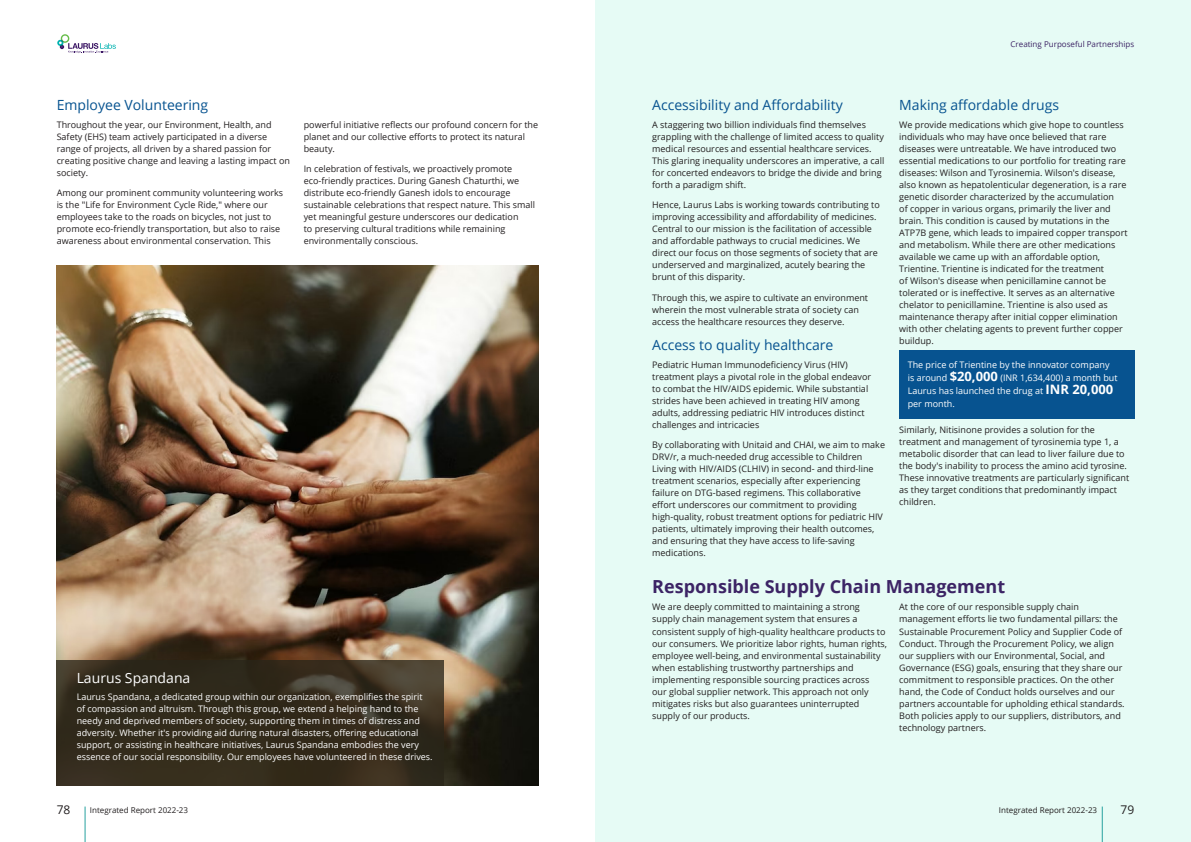
<style>
.page{position:relative;width:1191px;height:842px;background:#fff}
.page>*{position:absolute;margin:0;border:0;box-sizing:border-box;transform-origin:0 0}
.Sub_Heading{font:700 18px "Open Sans";color:#3c2465}
.Sub_Sub_Head{font:14px "Open Sans";color:#075390}
.Sub_Sub_Head-2{font:14px "Open Sans";color:#fff}
.t1{font:12px "Open Sans";color:#231f20}
.Body{font:9px/12px "Open Sans";color:#231f20}
.Body-2{font:9px/12px "Open Sans";color:#fff}
.t2{font:8px "Open Sans";color:#231f20}
.t3{font:8px "Open Sans";color:#3c2465}
.s1{font-weight:700;font-size:13px}
</style>
<div class="page">
<div style="left:595px;top:0;width:596px;height:842px;background:#e6fbf5"></div>
<img style="left:57px;top:265px;width:482px;height:520px">
<svg style="left:57px;top:660px;width:387px;height:125px;background:#342c1d"></svg>
<div style="left:899px;top:350px;width:235px;height:68px;background:#075390"></div>
<svg style="left:57px;top:34px;width:59px;height:19px"></svg>
<hr style="left:85px;top:806px;width:1px;height:36px;background:#27a19f">
<hr style="left:1102px;top:806px;width:1px;height:36px;background:#27a19f">
<p class="Sub_Sub_Head" style="left:57px;top:95px;width:153px">Employee Volunteering</p>
<p class="Body" style="left:57px;top:118px;width:235px">Throughout the year, our Environment, Health, and Safety (EHS) team actively participated in a diverse range of projects, all driven by a shared passion for creating positive change and leaving a lasting impact on society.</p>
<p class="Body" style="left:57px;top:187px;width:228px">Among our prominent community volunteering works is the "Life for Environment Cycle Ride," where our employees take to the roads on bicycles, not just to promote eco-friendly transportation, but also to raise awareness about environmental conservation. This</p>
<p class="Body" style="left:304px;top:118px;width:236px">powerful initiative reflects our profound concern for the planet and our collective efforts to protect its natural beauty.</p>
<p class="Body" style="left:304px;top:163px;width:233px">In celebration of festivals, we proactively promote eco-friendly practices. During Ganesh Chaturthi, we distribute eco-friendly Ganesh idols to encourage sustainable celebrations that respect nature. This small yet meaningful gesture underscores our dedication<br>to preserving cultural traditions while remaining environmentally conscious.</p>
<p class="Sub_Sub_Head-2" style="left:77px;top:668px;width:115px">Laurus Spandana</p>
<p class="Body-2" style="left:77px;top:691px;width:357px">Laurus Spandana, a dedicated group within our organization, exemplifies the spirit of compassion and altruism. Through this group, we extend a helping hand to the needy and deprived members of society, supporting them in times of distress and adversity. Whether it's providing aid during natural disasters, offering educational support, or assisting in healthcare initiatives, Laurus Spandana embodies the very essence of our social responsibility. Our employees have volunteered in these drives.</p>
<p class="t3" style="left:1010px;top:38px;width:125px">Creating Purposeful Partnerships</p>
<p class="Sub_Sub_Head" style="left:652px;top:95px;width:192px">Accessibility and Affordability</p>
<p class="Body" style="left:652px;top:118px;width:234px">A staggering two billion individuals find themselves grappling with the challenge of limited access to quality medical resources and essential healthcare services.<br>This glaring inequality underscores an imperative, a call for concerted endeavors to bridge the divide and bring forth a paradigm shift.</p>
<p class="Body" style="left:652px;top:199px;width:229px">Hence, Laurus Labs is working towards contributing to improving accessibility and affordability of medicines.<br>Central to our mission is the facilitation of accessible and affordable pathways to crucial medicines. We direct our focus on those segments of society that are underserved and marginalized, acutely bearing the brunt of this disparity.</p>
<p class="Body" style="left:652px;top:291px;width:217px">Through this, we aspire to cultivate an environment wherein the most vulnerable strata of society can access the healthcare resources they deserve.</p>
<p class="Sub_Sub_Head" style="left:652px;top:335px;width:183px">Access to quality healthcare</p>
<p class="Body" style="left:652px;top:358px;width:220px">Pediatric Human Immunodeficiency Virus (HIV) treatment plays a pivotal role in the global endeavor to combat the HIV/AIDS epidemic. While substantial strides have been achieved in treating HIV among adults, addressing pediatric HIV introduces distinct challenges and intricacies</p>
<p class="Body" style="left:652px;top:439px;width:234px">By collaborating with Unitaid and CHAI, we aim to make DRV/r, a much-needed drug accessible to Children Living with HIV/AIDS (CLHIV) in second- and third-line treatment scenarios, especially after experiencing failure on DTG-based regimens. This collaborative effort underscores our commitment to providing high-quality, robust treatment options for pediatric HIV patients, ultimately improving their health outcomes, and ensuring that they have access to life-saving medications.</p>
<p class="Sub_Sub_Head" style="left:899px;top:95px;width:161px">Making affordable drugs</p>
<p class="Body" style="left:899px;top:118px;width:230px">We provide medications which give hope to countless individuals who may have once believed that rare diseases were untreatable. We have introduced two essential medications to our portfolio for treating rare diseases: Wilson and Tyrosinemia. Wilson's disease, also known as hepatolenticular degeneration, is a rare genetic disorder characterized by the accumulation<br>of copper in various organs, primarily the liver and brain. This condition is caused by mutations in the ATP7B gene, which leads to impaired copper transport and metabolism. While there are other medications available we came up with an affordable option, Trientine. Trientine is indicated for the treatment<br>of Wilson's disease when penicillamine cannot be tolerated or is ineffective. It serves as an alternative chelator to penicillamine. Trientine is also used as maintenance therapy after initial copper elimination with other chelating agents to prevent further copper buildup.</p>
<p class="Body-2" style="left:907px;top:358px;width:211px;line-height:13px">The price of Trientine by the innovator company is around <span class="s1">$20,000</span> (INR 1,634,400) a month but Laurus has launched the drug at <span class="s1">INR 20,000 </span>per month.</p>
<p class="Body" style="left:899px;top:423px;width:231px">Similarly, Nitisinone provides a solution for the treatment and management of tyrosinemia type 1, a metabolic disorder that can lead to liver failure due to the body's inability to process the amino acid tyrosine.<br>These innovative treatments are particularly significant as they target conditions that predominantly impact children.</p>
<p class="Sub_Heading" style="left:652px;top:574px;width:354px">Responsible Supply Chain Management</p>
<p class="Body" style="left:652px;top:601px;width:236px">We are deeply committed to maintaining a strong supply chain management system that ensures a consistent supply of high-quality healthcare products to our consumers. We prioritize labor rights, human rights, employee well-being, and environmental sustainability when establishing trustworthy partnerships and implementing responsible sourcing practices across<br>our global supplier network. This approach not only mitigates risks but also guarantees uninterrupted supply of our products.</p>
<p class="Body" style="left:899px;top:601px;width:227px">At the core of our responsible supply chain management efforts lie two fundamental pillars: the Sustainable Procurement Policy and Supplier Code of Conduct. Through the Procurement Policy, we align our suppliers with our Environmental, Social, and Governance (ESG) goals, ensuring that they share our commitment to responsible practices. On the other hand, the Code of Conduct holds ourselves and our partners accountable for upholding ethical standards.<br>Both policies apply to our suppliers, distributors, and technology partners.</p>
<h3 class="t1" style="left:57px;top:802px;width:15px">78</h3>
<p class="t2" style="left:90px;top:804px;width:100px">Integrated Report 2022-23</p>
<p class="t2" style="left:999px;top:804px;width:100px">Integrated Report 2022-23</p>
<h3 class="t1" style="left:1120px;top:802px;width:15px">79</h3>
</div>
